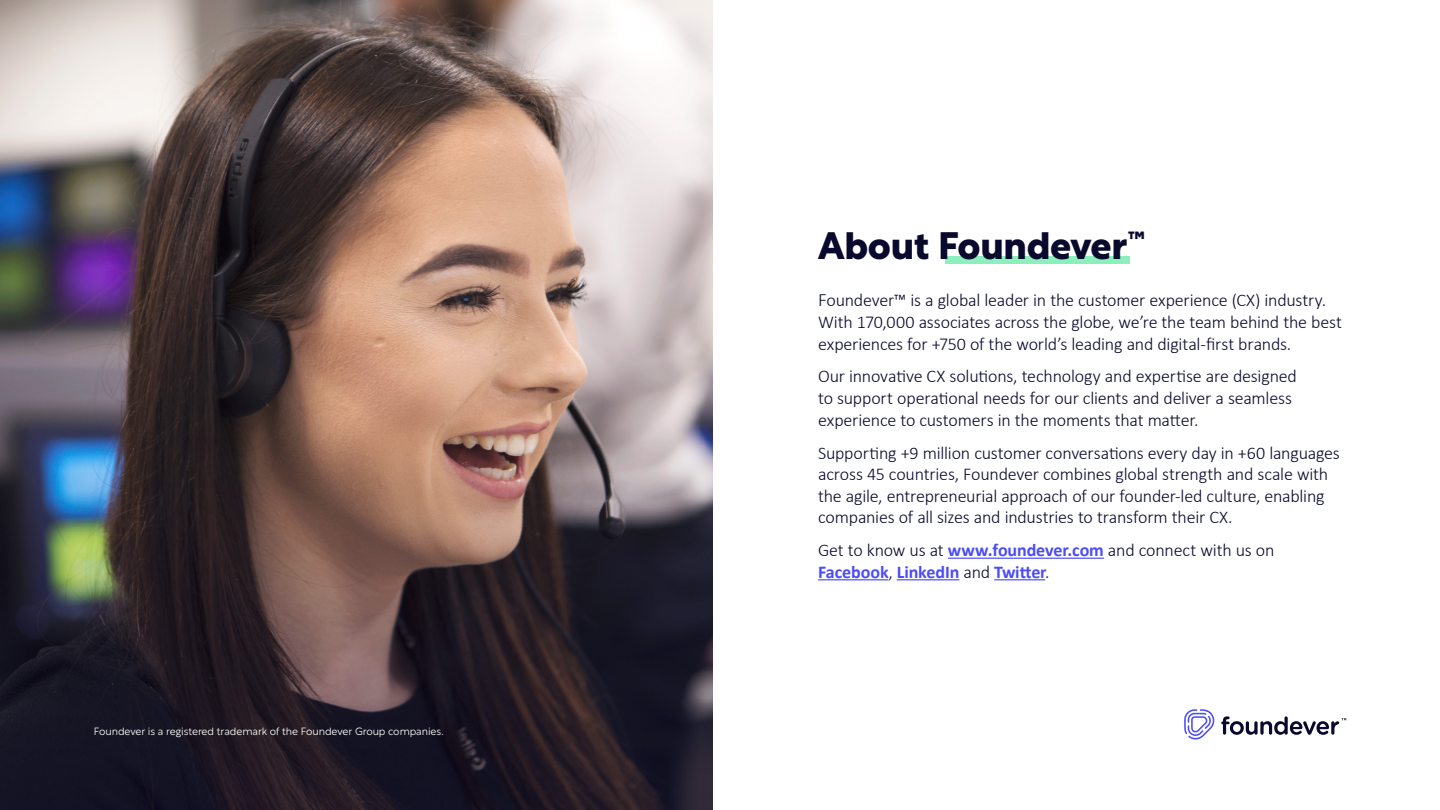
<style>
.page{position:relative;width:1440px;height:810px;background:#fff}
.page>*{position:absolute;margin:0;border:0;box-sizing:border-box;transform-origin:0 0}
.t1{font:37.5px "Foundever Sans Bold";letter-spacing:-.01em;color:#09092d}
.t2{font:300 18px/21.6px "Calibri";letter-spacing:-.01em;color:#09092d}
.t3{font:700 18px/21.6px "Calibri";letter-spacing:-.005em;color:#4b4bf9}
.t4{font:10.5px "Foundever Sans Light";letter-spacing:-.01em;color:#fff}
.s1{font-size:18.75px}
.s2{font-weight:300;color:#09092d}
</style>
<div class="page">
<img style="left:0;top:0;width:713px;height:810px">
<svg style="left:0;top:398px;width:712px;height:412px;background:#463a3f"></svg>
<svg style="left:1221px;top:716px;width:125px;height:19px"></svg>
<svg style="left:1184px;top:709px;width:30px;height:30px"></svg>
<div style="left:945px;top:256px;width:184px;height:7px;background:#8bf0bb"></div>
<hr style="left:948px;top:558px;width:156px;height:1px;background:#4b4bf9">
<hr style="left:818px;top:579px;width:70px;height:1px;background:#4b4bf9">
<hr style="left:897px;top:579px;width:62px;height:1px;background:#4b4bf9">
<hr style="left:994px;top:579px;width:51px;height:1px;background:#4b4bf9">
<p class="t4" style="left:94px;top:722px;width:351px">Foundever is a registered trademark of the Foundever Group companies.</p>
<p class="t1" style="left:818px;top:213px;width:329px">About Foundever<sup>™</sup></p>
<p class="t2" style="left:818px;top:289px;width:525px"><span class="s1">F</span>oundever™ is a global leader in the customer experience (CX) industry.<br>With 170,000 associates across the globe, we’re the team behind the best experiences for +750 of the world’s leading and digital-first brands.</p>
<p class="t2" style="left:818px;top:366px;width:480px">Our innovative CX solutions, technology and expertise are designed to support operational needs for our clients and deliver a seamless experience to customers in the moments that matter.</p>
<p class="t2" style="left:818px;top:442px;width:523px">Supporting +9 million customer conversations every day in +60 languages across 45 countries, Foundever combines global strength and scale with the agile, entrepreneurial approach of our founder-led culture, enabling companies of all sizes and industries to transform their CX.</p>
<p class="t3" style="left:818px;top:539px;width:458px"><span class="s2">Get to know us at</span> www.foundever.com <span class="s2">and connect with us on<br></span>Facebook<span class="s2">,</span> LinkedIn <span class="s2">and</span> Twitter<span class="s2">.</span></p>
</div>
